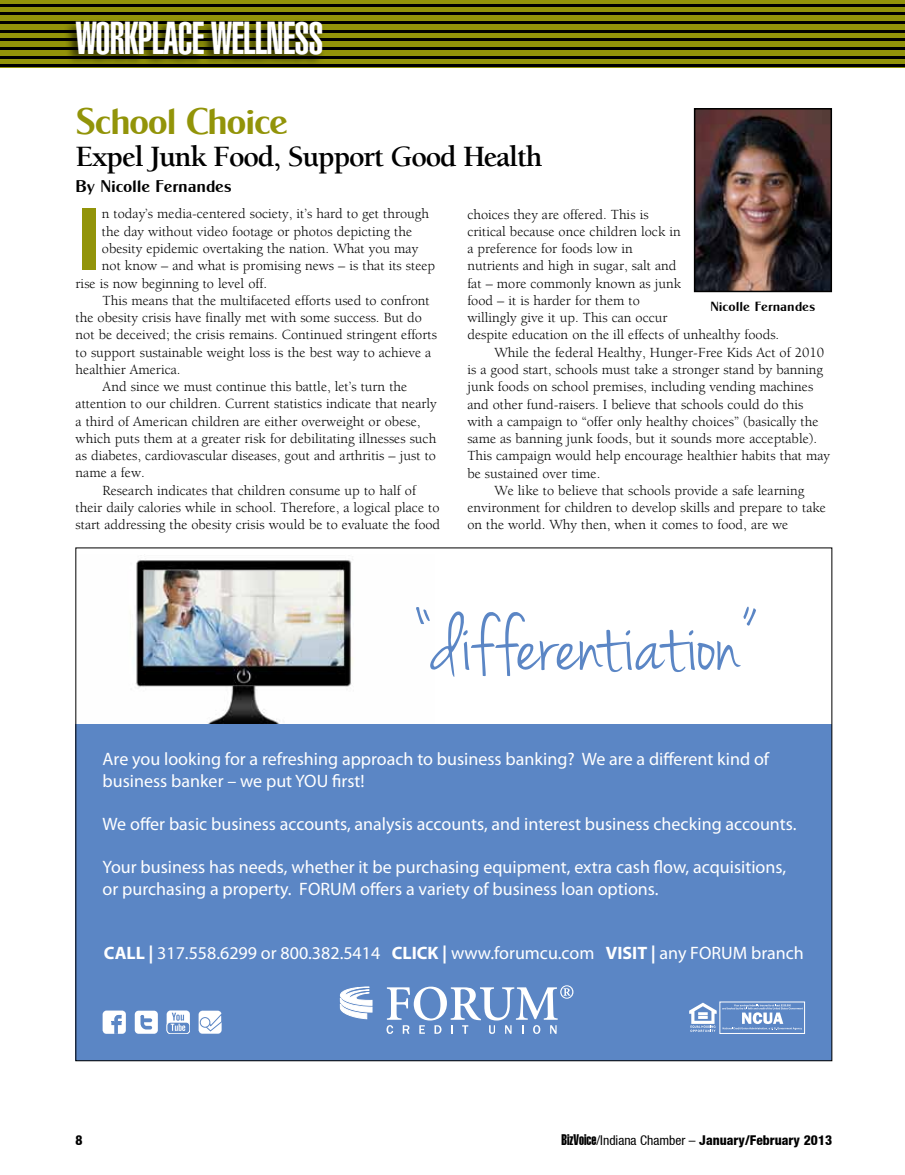
<style>
.page{position:relative;width:905px;height:1175px;background:#fff}
.page>*{position:absolute;margin:0;border:0;box-sizing:border-box;transform-origin:0 0}
.t1{font:90px "Jenna Sue";color:#5b86c5}
.t2{font:89.1px "Cg Globe Gothic Bd";color:#929409}
.t3{font:900 extra-condensed 45px "Helvetica";letter-spacing:-.02em;color:#fff}
.t4{font:37.5px "Cg Globe Gothic Bd";letter-spacing:-.04em;color:#929409}
.t5{font:700 30px "Berkeley";letter-spacing:-.04em;color:#000}
.t6{font:18px/21.6px "Myriad Pro";color:#fff}
.t7{font:17.25px "Cg Globe Gothic Bd";letter-spacing:-.01em;color:#000}
.t8{font:14.25px "Berkeley";color:#000}
.t9{font:800 condensed 13.5px "Helvetica Neue";color:#000}
.t10{font:13.5px "Cg Globe Gothic Bd";color:#000}
.s1{font-weight:700}
.s2{font-family:"Helvetica Extra Compressed";font-weight:400;font-stretch:normal;font-size:15px}
.s3{font-weight:400}
</style>
<div class="page">
<img style="left:130px;top:559px;width:223px;height:165px">
<div style="left:76px;top:724px;width:756px;height:336px;background:#5b86c5"></div>
<svg style="left:340px;top:985px;width:233px;height:49px"></svg>
<div style="left:719px;top:1001px;width:86px;height:33px;border:1px solid #fff"></div>
<svg style="left:722px;top:1004px;width:81px;height:25px"></svg>
<svg style="left:689px;top:1002px;width:27px;height:30px"></svg>
<svg style="left:103px;top:1010px;width:23px;height:23px"></svg>
<svg style="left:199px;top:1010px;width:23px;height:23px"></svg>
<div style="left:200px;top:1017px;width:10px;height:10px;background:#fff;border:1px solid #5b86c5;border-radius:50%"></div>
<div style="left:135px;top:1010px;width:23px;height:23px;background:#fff;border-radius:4px"></div>
<svg style="left:140px;top:1015px;width:12px;height:14px"></svg>
<div style="left:167px;top:1022px;width:23px;height:12px;border:1px solid #fff;border-radius:4px"></div>
<svg style="left:167px;top:1010px;width:23px;height:23px"></svg>
<div style="left:0;top:0;width:904px;height:67px;background:#929309"></div>
<hr style="left:0;top:4px;width:904px;height:2px;background:#000">
<hr style="left:0;top:12px;width:904px;height:3px;background:#000">
<hr style="left:0;top:21px;width:904px;height:3px;background:#000">
<hr style="left:0;top:30px;width:904px;height:2px;background:#000">
<hr style="left:0;top:38px;width:904px;height:3px;background:#000">
<hr style="left:0;top:47px;width:904px;height:3px;background:#000">
<hr style="left:0;top:56px;width:904px;height:2px;background:#000">
<hr style="left:0;top:64px;width:904px;height:3px;background:#000">
<div style="left:63px;top:18px;width:262px;height:49px;background:#000;opacity:.75"></div>
<img style="left:697px;top:111px;width:132px;height:178px">
<div style="left:694px;top:108px;width:138px;height:184px;border:2px solid #000"></div>
<p class="t3" style="left:76px;top:12px;width:249px">WORKPLACE WELLNESS</p>
<p class="t4" style="left:76px;top:99px;width:214px">School Choice</p>
<p class="t5" style="left:76px;top:140px;width:468px">Expel Junk Food, Support Good Health</p>
<p class="t7" style="left:76px;top:176px;width:158px">By Nicolle Fernandes</p>
<p class="t2" style="left:76px;top:186px;width:28px">I</p>
<p class="t8" style="left:102px;top:206px;width:329px">n today’s media-centered society, it’s hard to get through</p>
<p class="t8" style="left:102px;top:224px;width:311px">the day without video footage or photos depicting the</p>
<p class="t8" style="left:102px;top:241px;width:318px">obesity epidemic overtaking the nation. What you may</p>
<p class="t8" style="left:102px;top:258px;width:335px">not know – and what is promising news – is that its steep</p>
<p class="t8" style="left:76px;top:275px;width:193px">rise is now beginning to level off.</p>
<p class="t8" style="left:103px;top:293px;width:328px">This means that the multifaceted efforts used to confront</p>
<p class="t8" style="left:76px;top:310px;width:348px">the obesity crisis have finally met with some success. But do</p>
<p class="t8" style="left:76px;top:327px;width:363px">not be deceived; the crisis remains. Continued stringent efforts</p>
<p class="t8" style="left:76px;top:344px;width:357px">to support sustainable weight loss is the best way to achieve a</p>
<p class="t8" style="left:76px;top:362px;width:106px">healthier America.</p>
<p class="t8" style="left:103px;top:379px;width:306px">And since we must continue this battle, let’s turn the</p>
<p class="t8" style="left:76px;top:396px;width:362px">attention to our children. Current statistics indicate that nearly</p>
<p class="t8" style="left:76px;top:413px;width:346px">a third of American children are either overweight or obese,</p>
<p class="t8" style="left:76px;top:431px;width:362px">which puts them at a greater risk for debilitating illnesses such</p>
<p class="t8" style="left:76px;top:448px;width:362px">as diabetes, cardiovascular diseases, gout and arthritis – just to</p>
<p class="t8" style="left:76px;top:465px;width:71px">name a few.</p>
<p class="t8" style="left:103px;top:483px;width:315px">Research indicates that children consume up to half of</p>
<p class="t8" style="left:76px;top:500px;width:365px">their daily calories while in school. Therefore, a logical place to</p>
<p class="t8" style="left:76px;top:517px;width:366px">start addressing the obesity crisis would be to evaluate the food</p>
<p class="t8" style="left:467px;top:207px;width:183px">choices they are offered. This is</p>
<p class="t8" style="left:467px;top:224px;width:215px">critical because once children lock in</p>
<p class="t8" style="left:467px;top:241px;width:167px">a preference for foods low in</p>
<p class="t8" style="left:467px;top:258px;width:210px">nutrients and high in sugar, salt and</p>
<p class="t8" style="left:467px;top:276px;width:215px">fat – more commonly known as junk</p>
<p class="t8" style="left:467px;top:293px;width:174px">food – it is harder for them to</p>
<p class="t8" style="left:467px;top:310px;width:202px">willingly give it up. This can occur</p>
<p class="t8" style="left:467px;top:327px;width:313px">despite education on the ill effects of unhealthy foods.</p>
<p class="t8" style="left:494px;top:345px;width:331px">While the federal Healthy, Hunger-Free Kids Act of 2010</p>
<p class="t8" style="left:467px;top:362px;width:357px">is a good start, schools must take a stronger stand by banning</p>
<p class="t8" style="left:467px;top:379px;width:347px">junk foods on school premises, including vending machines</p>
<p class="t8" style="left:467px;top:396px;width:337px">and other fund-raisers. I believe that schools could do this</p>
<p class="t8" style="left:467px;top:414px;width:352px">with a campaign to “offer only healthy choices” (basically the</p>
<p class="t8" style="left:467px;top:431px;width:351px">same as banning junk foods, but it sounds more acceptable).</p>
<p class="t8" style="left:467px;top:448px;width:364px">This campaign would help encourage healthier habits that may</p>
<p class="t8" style="left:467px;top:465px;width:134px">be sustained over time.</p>
<p class="t8" style="left:494px;top:483px;width:311px">We like to believe that schools provide a safe learning</p>
<p class="t8" style="left:467px;top:500px;width:360px">environment for children to develop skills and prepare to take</p>
<p class="t8" style="left:467px;top:517px;width:322px">on the world. Why then, when it comes to food, are we</p>
<p class="t10" style="left:710px;top:298px;width:106px">Nicolle Fernandes</p>
<p class="t1" style="left:414px;top:592px;width:344px">“differentiation”</p>
<p class="t6" style="left:103px;top:747px;width:668px">Are you looking for a refreshing approach to business banking? We are a different kind of business banker – we put YOU first!</p>
<p class="t6" style="left:103px;top:812px;width:695px">We offer basic business accounts, analysis accounts, and interest business checking accounts.</p>
<p class="t6" style="left:103px;top:855px;width:685px">Your business has needs, whether it be purchasing equipment, extra cash flow, acquisitions, or purchasing a property. FORUM offers a variety of business loan options.</p>
<p class="t6" style="left:104px;top:942px;width:701px"><span class="s1">CALL |</span> 317.558.6299 or 800.382.5414 <span class="s1">CLICK |</span> www.forumcu.com <span class="s1">VISIT |</span> any FORUM branch</p>
<p class="t9" style="left:76px;top:1132px;width:9px">8</p>
<p class="t9" style="left:561px;top:1132px;width:272px"><span class="s2">BizVoice</span><span class="s3">/Indiana Chamber –</span> January/February 2013</p>
</div>
